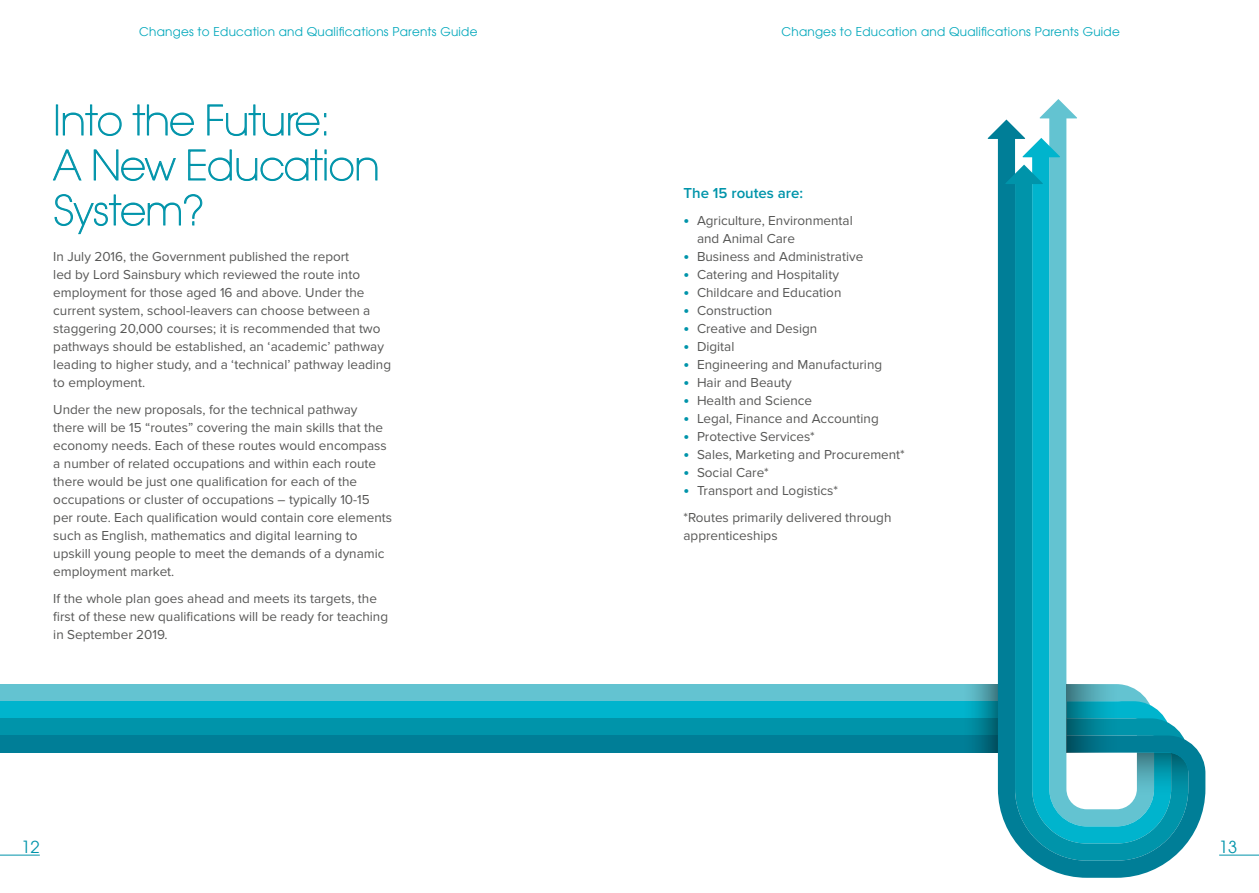
<style>
.page{position:relative;width:1259px;height:893px;background:#fff}
.page>*{position:absolute;margin:0;border:0;box-sizing:border-box;transform-origin:0 0}
.t1{font:200 40.5px/45px "Avant Garde";letter-spacing:-.015em;color:#0094aa}
.t2{font:16.5px "Avant Garde";color:#0094aa}
.t3{font:600 15px "Proxima Nova";color:#0094aa}
.t4{font:13.5px/18px "Proxima Nova";color:#575756}
.t5{font:12px "Avant Garde";letter-spacing:.02em;color:#00a7bb}
.s1{font-weight:700;font-size:16.5px;color:#0094aa}
</style>
<div class="page">
<div style="left:56px;top:105px;width:2px;height:30px;border:1px solid #0094aa"></div>
<svg style="left:63px;top:105px;width:59px;height:31px"></svg>
<svg style="left:133px;top:105px;width:61px;height:31px"></svg>
<svg style="left:207px;top:105px;width:119px;height:31px"></svg>
<svg style="left:53px;top:149px;width:29px;height:31px"></svg>
<svg style="left:94px;top:150px;width:82px;height:31px"></svg>
<svg style="left:188px;top:150px;width:189px;height:31px"></svg>
<svg style="left:55px;top:194px;width:147px;height:40px"></svg>
<svg style="left:1049px;top:117px;width:28px;height:17px"></svg>
<div style="left:0;top:684px;width:998px;height:17px;background:#63c3d1"></div>
<div style="left:0;top:701px;width:998px;height:17px;background:#00b4cd"></div>
<div style="left:0;top:718px;width:998px;height:17px;background:#0094aa"></div>
<div style="left:0;top:735px;width:998px;height:18px;background:#007e97"></div>
<svg style="left:972px;top:684px;width:26px;height:69px"></svg>
<svg style="left:998px;top:134px;width:207px;height:744px"></svg>
<svg style="left:1066px;top:684px;width:55px;height:69px;background:#188a9c"></svg>
<hr style="left:1039px;top:118px;width:38px;height:1px;background:#63c3d1">
<hr style="left:1022px;top:156px;width:38px;height:1px;background:#00b4cd">
<hr style="left:1005px;top:183px;width:37px;height:1px;background:#0094aa">
<hr style="left:987px;top:138px;width:38px;height:1px;background:#007e97">
<hr style="left:0;top:855px;width:40px;height:1px;background:#0094aa">
<hr style="left:1219px;top:855px;width:40px;height:1px;background:#0094aa">
<p class="t5" style="left:139px;top:25px;width:340px">Changes to Education and Qualifications Parents Guide</p>
<p class="t5" style="left:781px;top:25px;width:340px">Changes to Education and Qualifications Parents Guide</p>
<h1 class="t1" style="left:53px;top:99px;width:328px">Into the Future:<br>A New Education<br>System?</h1>
<p class="t4" style="left:53px;top:248px;width:339px">In July 2016, the Government published the report<br>led by Lord Sainsbury which reviewed the route into employment for those aged 16 and above. Under the current system, school-leavers can choose between a staggering 20,000 courses; it is recommended that two pathways should be established, an ‘academic’ pathway leading to higher study, and a ‘technical’ pathway leading to employment.</p>
<p class="t4" style="left:53px;top:401px;width:340px">Under the new proposals, for the technical pathway<br>there will be 15 “routes” covering the main skills that the economy needs. Each of these routes would encompass a number of related occupations and within each route there would be just one qualification for each of the occupations or cluster of occupations – typically 10-15 per route. Each qualification would contain core elements such as English, mathematics and digital learning to upskill young people to meet the demands of a dynamic employment market.</p>
<p class="t4" style="left:53px;top:590px;width:336px">If the whole plan goes ahead and meets its targets, the first of these new qualifications will be ready for teaching in September 2019.</p>
<p class="t3" style="left:683px;top:184px;width:121px">The 15 routes are:</p>
<p class="t4" style="left:697px;top:212px;width:157px;text-indent:-14px"><span class="s1">•</span> Agriculture, Environmental and Animal Care</p>
<p class="t4" style="left:683px;top:248px;width:181px"><span class="s1">•</span> Business and Administrative</p>
<p class="t4" style="left:683px;top:266px;width:157px"><span class="s1">•</span> Catering and Hospitality</p>
<p class="t4" style="left:683px;top:284px;width:159px"><span class="s1">•</span> Childcare and Education</p>
<p class="t4" style="left:683px;top:302px;width:90px"><span class="s1">•</span> Construction</p>
<p class="t4" style="left:683px;top:320px;width:135px"><span class="s1">•</span> Creative and Design</p>
<p class="t4" style="left:683px;top:338px;width:52px"><span class="s1">•</span> Digital</p>
<p class="t4" style="left:683px;top:356px;width:200px"><span class="s1">•</span> Engineering and Manufacturing</p>
<p class="t4" style="left:683px;top:374px;width:110px"><span class="s1">•</span> Hair and Beauty</p>
<p class="t4" style="left:683px;top:392px;width:130px"><span class="s1">•</span> Health and Science</p>
<p class="t4" style="left:683px;top:410px;width:197px"><span class="s1">•</span> Legal, Finance and Accounting</p>
<p class="t4" style="left:683px;top:428px;width:133px"><span class="s1">•</span> Protective Services*</p>
<p class="t4" style="left:683px;top:446px;width:223px"><span class="s1">•</span> Sales, Marketing and Procurement*</p>
<p class="t4" style="left:683px;top:464px;width:87px"><span class="s1">•</span> Social Care*</p>
<p class="t4" style="left:683px;top:477px;width:209px;line-height:27px"><span class="s1">•</span> Transport and Logistics*<br>*Routes primarily delivered through</p>
<p class="t4" style="left:683px;top:527px;width:96px">apprenticeships</p>
<p class="t2" style="left:22px;top:838px;width:20px">12</p>
<p class="t2" style="left:1219px;top:838px;width:20px">13</p>
</div>
